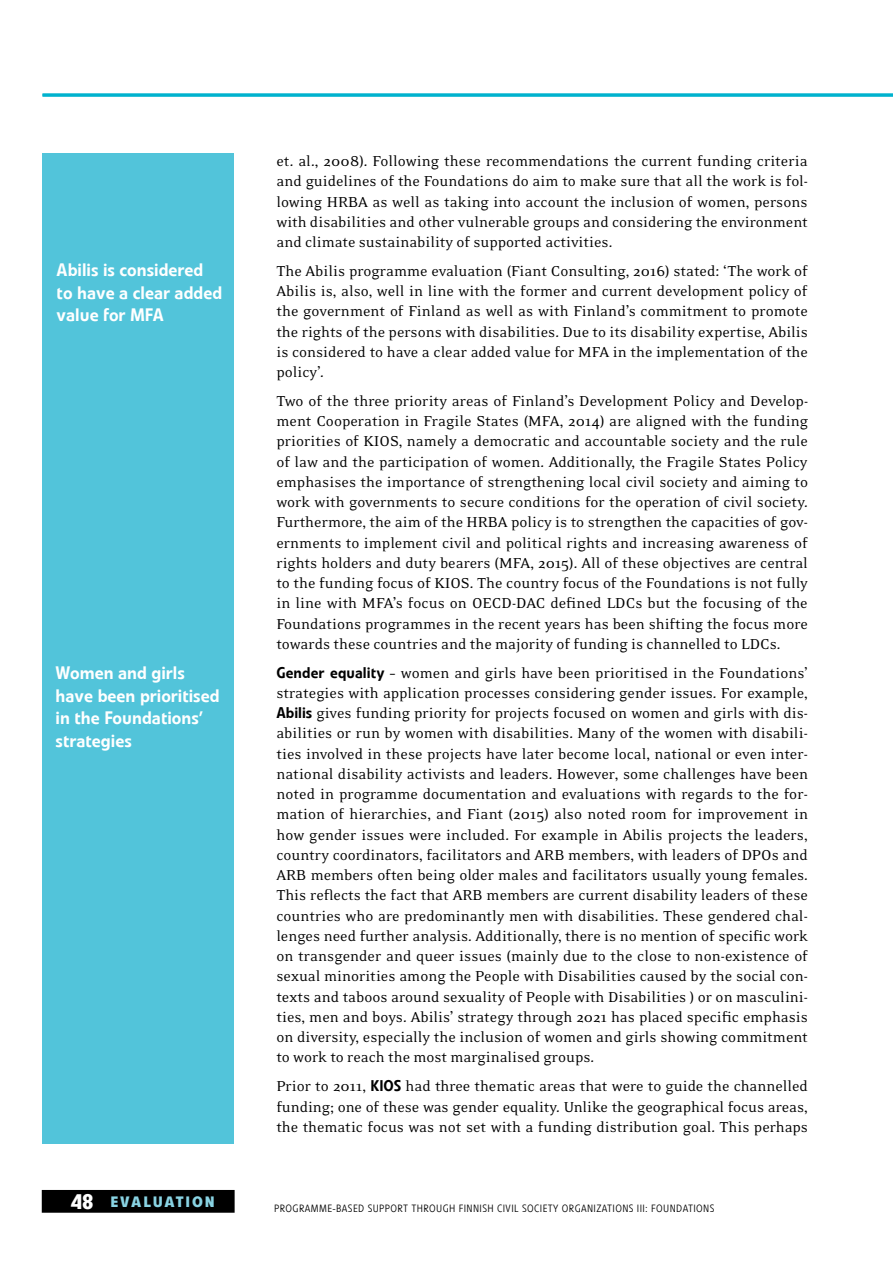
<style>
.page{position:relative;width:893px;height:1263px;background:#fff}
.page>*{position:absolute;margin:0;border:0;box-sizing:border-box;transform-origin:0 0}
.t1{font:500 18px/22.5px "Veto Com";color:#fff}
.t2{font:16.5px/20.2px "Eidetic Neo OT";color:#000;text-align:justify}
.t3{font:700 15px "Veto Com";letter-spacing:.12em;color:#89d3e3;scale:1.05 1}
.t4{font:300 10.5px "Veto Com";letter-spacing:.035em;color:#000}
.s1{font-family:"Veto Com";font-weight:500;font-size:15.45px}
.s2{font-size:21px;color:#fff}
</style>
<div class="page">
<div style="left:43px;top:1191px;width:191px;height:21px;background:#000"></div>
<div style="left:42px;top:1190px;width:193px;height:23px;border:2px solid #000"></div>
<div style="left:43px;top:153px;width:191px;height:991px;background:#52c4da"></div>
<hr style="left:43px;top:94px;width:850px;height:3px;background:#00b2ce">
<p class="t1" style="left:57px;top:259px;width:167px">Abilis is considered to have a clear added value for MFA</p>
<p class="t1" style="left:56px;top:662px;width:166px">Women and girls have been prioritised in the Foundations’ strategies</p>
<p class="t2" style="left:276px;top:151px;width:533px">et. al., 2008). Following these recommendations the current funding criteria and guidelines of the Foundations do aim to make sure that all the work is fol&shy;lowing HRBA as well as taking into account the inclusion of women, persons with disabilities and other vulnerable groups and considering the environment and climate sustainability of supported activities.</p>
<p class="t2" style="left:276px;top:261px;width:533px">The Abilis programme evaluation (Fiant Consulting, 2016) stated: ‘The work of Abilis is, also, well in line with the former and current development policy of the government of Finland as well as with Finland’s commitment to promote the rights of the persons with disabilities. Due to its disability expertise, Abilis is considered to have a clear added value for MFA in the implementation of the policy’.</p>
<p class="t2" style="left:276px;top:391px;width:533px">Two of the three priority areas of Finland’s Development Policy and Develop&shy;ment Cooperation in Fragile States (MFA, 2014) are aligned with the funding priorities of KIOS, namely a democratic and accountable society and the rule of law and the participation of women. Additionally, the Fragile States Policy emphasises the importance of strengthening local civil society and aiming to work with governments to secure conditions for the operation of civil society.<br>Furthermore, the aim of the HRBA policy is to strengthen the capacities of gov&shy;ernments to implement civil and political rights and increasing awareness of rights holders and duty bearers (MFA, 2015). All of these objectives are central to the funding focus of KIOS. The country focus of the Foundations is not fully in line with MFA’s focus on OECD-DAC defined LDCs but the focusing of the Foundations programmes in the recent years has been shifting the focus more towards these countries and the majority of funding is channelled to LDCs.</p>
<p class="t2" style="left:276px;top:663px;width:533px"><span class="s1">Gender equality</span> – women and girls have been prioritised in the Foundations’ strategies with application processes considering gender issues. For example, <span class="s1">Abilis</span> gives funding priority for projects focused on women and girls with dis&shy;abilities or run by women with disabilities. Many of the women with disabili&shy;ties involved in these projects have later become local, national or even inter&shy;national disability activists and leaders. However, some challenges have been noted in programme documentation and evaluations with regards to the for&shy;mation of hierarchies, and Fiant (2015) also noted room for improvement in how gender issues were included. For example in Abilis projects the leaders, country coordinators, facilitators and ARB members, with leaders of DPOs and ARB members often being older males and facilitators usually young females.<br>This reflects the fact that ARB members are current disability leaders of these countries who are predominantly men with disabilities. These gendered chal&shy;lenges need further analysis. Additionally, there is no mention of specific work on transgender and queer issues (mainly due to the close to non-existence of sexual minorities among the People with Disabilities caused by the social con&shy;texts and taboos around sexuality of People with Disabilities ) or on masculini&shy;ties, men and boys. Abilis’ strategy through 2021 has placed specific emphasis on diversity, especially the inclusion of women and girls showing commitment to work to reach the most marginalised groups.</p>
<p class="t2" style="left:276px;top:1076px;width:533px">Prior to 2011, <span class="s1">KIOS</span> had three thematic areas that were to guide the channelled funding; one of these was gender equality. Unlike the geographical focus areas, the thematic focus was not set with a funding distribution goal. This perhaps</p>
<p class="t3" style="left:71px;top:1192px;width:139px"><span class="s2">48</span> EVALUATION</p>
<p class="t4" style="left:274px;top:1202px;width:442px">PROGRAMME-BASED SUPPORT THROUGH FINNISH CIVIL SOCIETY ORGANIZATIONS III: FOUNDATIONS</p>
</div>
